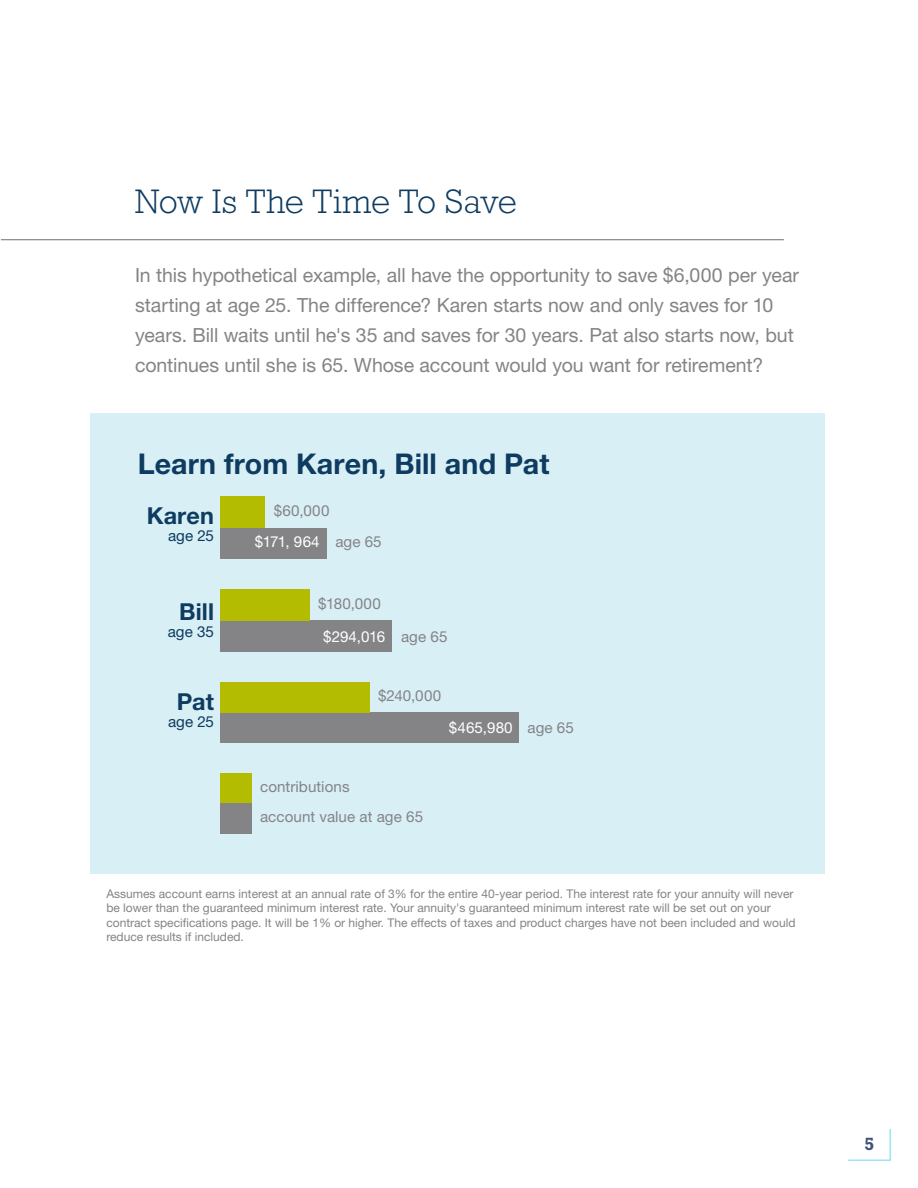
<style>
.page{position:relative;width:918px;height:1188px;background:#fff}
.page>*{position:absolute;margin:0;border:0;box-sizing:border-box;transform-origin:0 0}
.t1{font:300 34.5px "Rockwell Std";letter-spacing:-.01em;color:#0e3b60}
.t2{font:700 28.65px "Helvetica Neue LT Std";letter-spacing:.005em;color:#0e3b60}
.t3{font:700 23.4px "Helvetica Neue LT Std";letter-spacing:.005em;color:#0e3b60}
.t4{font:19.5px/30px "Helvetica Neue LT Std";letter-spacing:-.005em;color:#848487}
.t5{font:700 18px "Rockwell Std";color:#3e5375}
.t6{font:15.15px/29.5px "Helvetica Neue LT Std";letter-spacing:.005em;color:#848487}
.t7{font:15.15px "Helvetica Neue LT Std";letter-spacing:.005em;color:#fff}
.t8{font:15.15px "Helvetica Neue LT Std";letter-spacing:.005em;color:#0e3b60}
.t9{font:12px/14.4px "Helvetica Neue LT Std";color:#848487}
</style>
<div class="page">
<div style="left:91px;top:413px;width:734px;height:461px;background:#d8eff5"></div>
<hr style="left:1px;top:239px;width:783px;height:1px;background:#6d6f73">
<svg style="left:848px;top:1129px;width:43px;height:32px"></svg>
<div style="left:221px;top:712px;width:298px;height:31px;background:#848487"></div>
<div style="left:221px;top:528px;width:106px;height:30px;background:#848487"></div>
<div style="left:221px;top:620px;width:171px;height:32px;background:#848487"></div>
<div style="left:221px;top:682px;width:149px;height:30px;background:#b3bc00"></div>
<div style="left:221px;top:496px;width:44px;height:32px;background:#b3bc00"></div>
<div style="left:221px;top:589px;width:89px;height:31px;background:#b3bc00"></div>
<div style="left:221px;top:803px;width:31px;height:30px;background:#848487"></div>
<div style="left:221px;top:773px;width:31px;height:30px;background:#b3bc00"></div>
<h1 class="t1" style="left:135px;top:182px;width:383px">Now Is The Time To Save</h1>
<p class="t4" style="left:135px;top:260px;width:666px">In this hypothetical example, all have the opportunity to save $6,000 per year starting at age 25. The difference? Karen starts now and only saves for 10 years. Bill waits until he's 35 and saves for 30 years. Pat also starts now, but continues until she is 65. Whose account would you want for retirement?</p>
<h2 class="t2" style="left:138px;top:446px;width:413px">Learn from Karen, Bill and Pat</h2>
<h3 class="t3" style="left:147px;top:501px;width:69px">Karen</h3>
<p class="t8" style="left:168px;top:527px;width:47px">age 25</p>
<p class="t6" style="left:274px;top:495px;width:57px">$60,000</p>
<p class="t7" style="left:255px;top:533px;width:67px">$171, 964</p>
<p class="t6" style="left:335px;top:527px;width:48px">age 65</p>
<h3 class="t3" style="left:179px;top:597px;width:36px">Bill</h3>
<p class="t8" style="left:168px;top:622px;width:48px">age 35</p>
<h3 class="t3" style="left:177px;top:687px;width:39px">Pat</h3>
<p class="t8" style="left:168px;top:713px;width:47px">age 25</p>
<p class="t6" style="left:318px;top:589px;width:64px">$180,000</p>
<p class="t7" style="left:323px;top:627px;width:64px">$294,016</p>
<p class="t6" style="left:401px;top:621px;width:48px">age 65</p>
<p class="t6" style="left:378px;top:681px;width:65px">$240,000</p>
<p class="t7" style="left:449px;top:719px;width:65px">$465,980</p>
<p class="t6" style="left:528px;top:713px;width:48px">age 65</p>
<p class="t6" style="left:260px;top:772px;width:165px">contributions<br>account value at age 65</p>
<p class="t9" style="left:106px;top:886px;width:691px">Assumes account earns interest at an annual rate of 3% for the entire 40-year period. The interest rate for your annuity will never be lower than the guaranteed minimum interest rate. Your annuity's guaranteed minimum interest rate will be set out on your contract specifications page. It will be 1% or higher. The effects of taxes and product charges have not been included and would reduce results if included.</p>
<h3 class="t5" style="left:865px;top:1133px;width:11px">5</h3>
</div>
